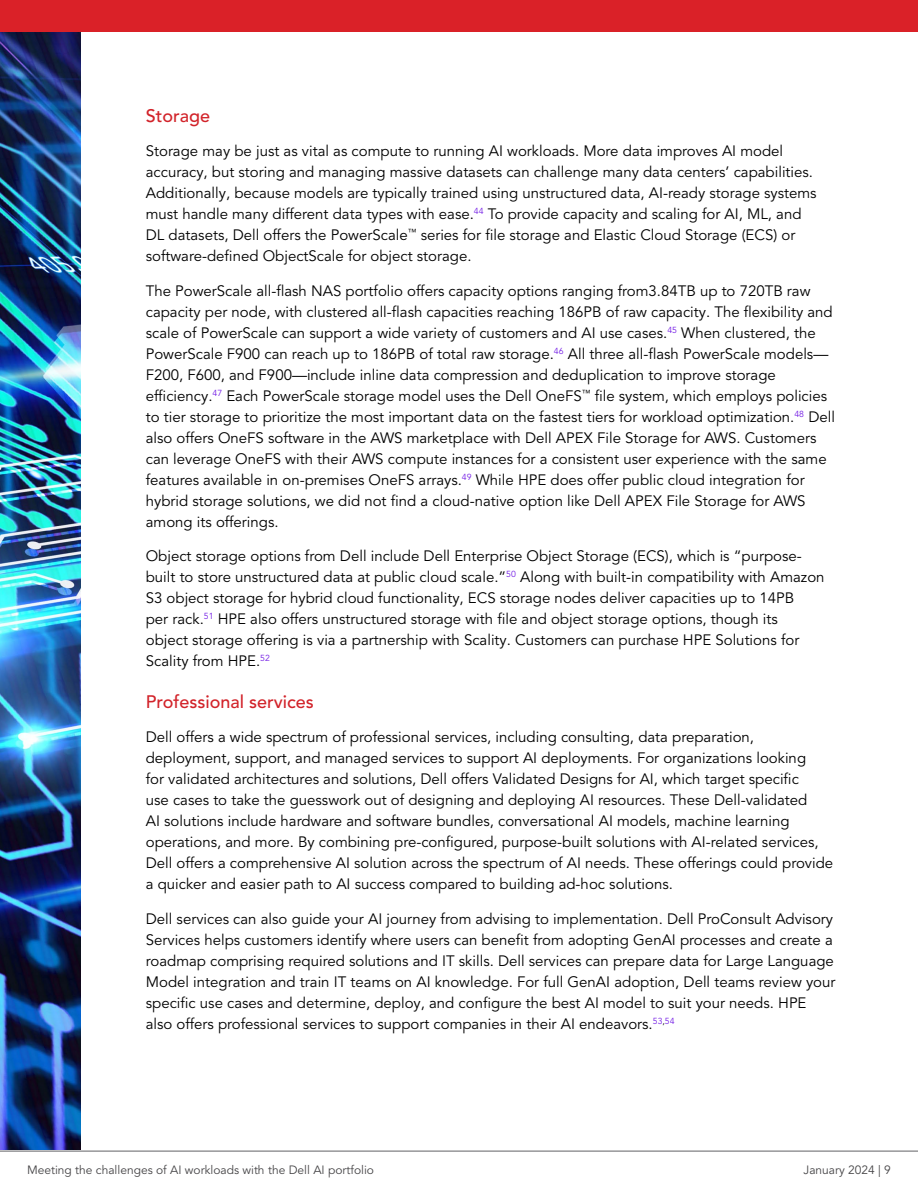
<style>
.page{position:relative;width:918px;height:1188px;background:#fff}
.page>*{position:absolute;margin:0;border:0;box-sizing:border-box;transform-origin:0 0}
.t1{font:500 18px "Avenir LT Pro";color:#d2232a}
.t2{font:15px/21px "Avenir LT Pro";color:#000}
.t3{font:12px "Avenir LT Pro";color:#464547}
</style>
<div class="page">
<img style="left:0;top:32px;width:81px;height:1117px">
<hr style="left:0;top:1151px;width:918px;height:1px;background:#616264">
<div style="left:0;top:0;width:918px;height:32px;background:#da2128"></div>
<p class="t1" style="left:146px;top:105px;width:66px">Storage</p>
<p class="t2" style="left:146px;top:141px;width:672px">Storage may be just as vital as compute to running AI workloads. More data improves AI model accuracy, but storing and managing massive datasets can challenge many data centers’ capabilities.<br>Additionally, because models are typically trained using unstructured data, AI-ready storage systems must handle many different data types with ease.<sup>44</sup> To provide capacity and scaling for AI, ML, and DL datasets, Dell offers the PowerScale<sup>™</sup> series for file storage and Elastic Cloud Storage (ECS) or software-defined ObjectScale for object storage.</p>
<p class="t2" style="left:146px;top:280px;width:691px">The PowerScale all-flash NAS portfolio offers capacity options ranging from3.84TB up to 720TB raw capacity per node, with clustered all-flash capacities reaching 186PB of raw capacity. The flexibility and scale of PowerScale can support a wide variety of customers and AI use cases.<sup>45</sup> When clustered, the PowerScale F900 can reach up to 186PB of total raw storage.<sup>46</sup> All three all-flash PowerScale models— F200, F600, and F900—include inline data compression and deduplication to improve storage efficiency.<sup>47</sup> Each PowerScale storage model uses the Dell OneFS<sup>™</sup> file system, which employs policies to tier storage to prioritize the most important data on the fastest tiers for workload optimization.<sup>48</sup> Dell also offers OneFS software in the AWS marketplace with Dell APEX File Storage for AWS. Customers can leverage OneFS with their AWS compute instances for a consistent user experience with the same features available in on-premises OneFS arrays.<sup>49</sup> While HPE does offer public cloud integration for hybrid storage solutions, we did not find a cloud-native option like Dell APEX File Storage for AWS among its offerings.</p>
<p class="t2" style="left:146px;top:546px;width:680px">Object storage options from Dell include Dell Enterprise Object Storage (ECS), which is “purpose&shy;built to store unstructured data at public cloud scale.”<sup>50</sup> Along with built-in compatibility with Amazon S3 object storage for hybrid cloud functionality, ECS storage nodes deliver capacities up to 14PB<br>per rack.<sup>51</sup> HPE also offers unstructured storage with file and object storage options, though its<br>object storage offering is via a partnership with Scality. Customers can purchase HPE Solutions for Scality from HPE.<sup>52</sup></p>
<p class="t1" style="left:146px;top:691px;width:170px">Professional services</p>
<p class="t2" style="left:146px;top:727px;width:689px">Dell offers a wide spectrum of professional services, including consulting, data preparation, deployment, support, and managed services to support AI deployments. For organizations looking<br>for validated architectures and solutions, Dell offers Validated Designs for AI, which target specific<br>use cases to take the guesswork out of designing and deploying AI resources. These Dell-validated<br>AI solutions include hardware and software bundles, conversational AI models, machine learning operations, and more. By combining pre-configured, purpose-built solutions with AI-related services, Dell offers a comprehensive AI solution across the spectrum of AI needs. These offerings could provide a quicker and easier path to AI success compared to building ad-hoc solutions.</p>
<p class="t2" style="left:146px;top:909px;width:691px">Dell services can also guide your AI journey from advising to implementation. Dell ProConsult Advisory Services helps customers identify where users can benefit from adopting GenAI processes and create a roadmap comprising required solutions and IT skills. Dell services can prepare data for Large Language Model integration and train IT teams on AI knowledge. For full GenAI adoption, Dell teams review your specific use cases and determine, deploy, and configure the best AI model to suit your needs. HPE also offers professional services to support companies in their AI endeavors.<sup>53</sup><sup>,</sup><sup>54</sup></p>
<p class="t3" style="left:27px;top:1163px;width:349px">Meeting the challenges of AI workloads with the Dell AI portfolio</p>
<p class="t3" style="left:804px;top:1163px;width:89px">January 2024 | 9</p>
</div>
